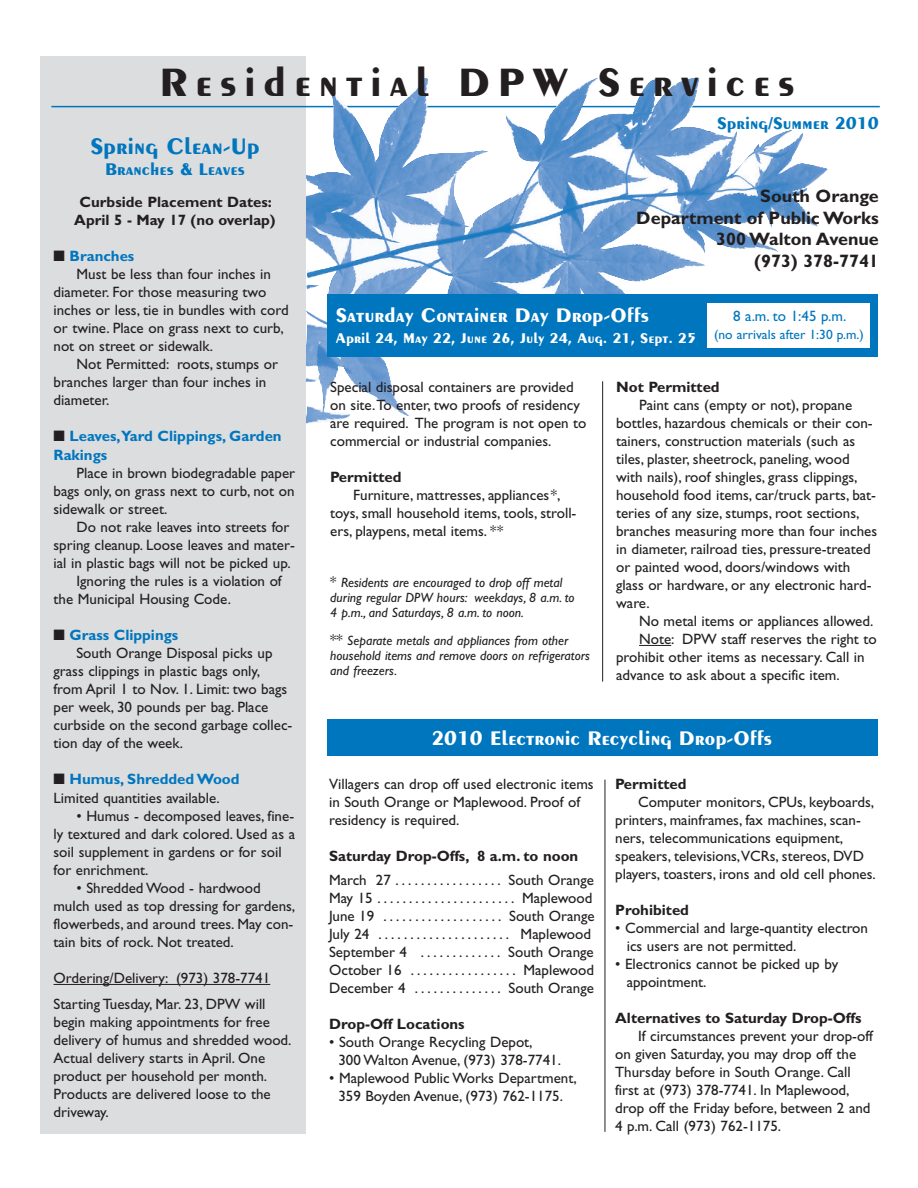
<style>
.page{position:relative;width:918px;height:1188px;background:#fff}
.page>*{position:absolute;margin:0;border:0;box-sizing:border-box;transform-origin:0 0}
.t1{font:700 42.15px "Peignot";letter-spacing:.185em;color:#231f20}
.t2{font:700 24px "Peignot";color:#0076be}
.t3{font:700 21px "Peignot";color:#fff}
.t4{font:700 18px/21.6px "Gill Sans";color:#231f20;text-align:right}
.t5{font:700 18px "Peignot";color:#0076be}
.t6{font:15px/18px "Gill Sans";color:#231f20}
.t7{font:700 15px/18px "Gill Sans";color:#231f20;text-align:center}
.t8{font:700 15px/18.6px "Gill Sans";color:#0076be}
.t9{font:700 15px "Peignot";color:#fff}
.t10{font:15px "Gill Sans";color:#0076be}
.t11{font:italic 13.5px/15px "Gill Sans";color:#231f20}
.t12{font:13.5px "Gill Sans";color:#0076be}
.s1{color:#231f20}
.s2{font-weight:700;color:#0076be}
.s3{font-style:normal;font-size:15px}
</style>
<div class="page">
<div style="left:40px;top:56px;width:266px;height:1078px;background:#dcdddf"></div>
<hr style="left:51px;top:106px;width:829px;height:1px;background:#0076be">
<img style="left:305px;top:78px;width:524px;height:346px">
<div style="left:327px;top:719px;width:550px;height:37px;background:#0076be"></div>
<div style="left:615px;top:380px;width:264px;height:318px;background:#fff"></div>
<hr style="left:639px;top:645px;width:32px;height:1px;background:#231f20">
<hr style="left:54px;top:984px;width:216px;height:1px;background:#231f20">
<div style="left:328px;top:294px;width:550px;height:63px;background:#0076be"></div>
<div style="left:708px;top:303px;width:162px;height:45px;background:#fff"></div>
<hr style="left:602px;top:381px;width:1px;height:301px;background:#231f20">
<hr style="left:605px;top:780px;width:1px;height:352px;background:#231f20">
<h1 class="t1" style="left:159px;top:67px;width:637px">Residential DPW Services</h1>
<h2 class="t2" style="left:90px;top:137px;width:171px">Spring Clean-Up</h2>
<p class="t5" style="left:105px;top:162px;width:141px">Branches &amp; Leaves</p>
<p class="t7" style="left:74px;top:194px;width:203px">Curbside Placement Dates:<br>April 5 - May 17 (no overlap)</p>
<p class="t8" style="left:54px;top:248px;width:82px"><span class="s1">■</span> Branches</p>
<p class="t6" style="left:76px;top:267px;width:196px">Must be less than four inches in</p>
<p class="t6" style="left:54px;top:285px;width:214px">diameter. For those measuring two</p>
<p class="t6" style="left:54px;top:303px;width:237px">inches or less, tie in bundles with cord</p>
<p class="t6" style="left:54px;top:321px;width:232px">or twine. Place on grass next to curb,</p>
<p class="t6" style="left:54px;top:339px;width:161px">not on street or sidewalk.</p>
<p class="t6" style="left:76px;top:357px;width:203px">Not Permitted: roots, stumps or</p>
<p class="t6" style="left:54px;top:375px;width:214px">branches larger than four inches in</p>
<p class="t6" style="left:54px;top:393px;width:57px">diameter.</p>
<p class="t8" style="left:54px;top:428px;width:230px"><span class="s1">■</span> Leaves,Yard Clippings, Garden<br>Rakings</p>
<p class="t6" style="left:54px;top:465px;width:243px;text-align:justify;text-indent:23px">Place in brown biodegradable paper bags only, on grass next to curb, not on sidewalk or street.</p>
<p class="t6" style="left:76px;top:519px;width:215px">Do not rake leaves into streets for</p>
<p class="t6" style="left:54px;top:537px;width:243px">spring cleanup. Loose leaves and mater-</p>
<p class="t6" style="left:54px;top:555px;width:239px">ial in plastic bags will not be picked up.</p>
<p class="t6" style="left:76px;top:573px;width:207px">Ignoring the rules is a violation of</p>
<p class="t6" style="left:54px;top:591px;width:179px">the Municipal Housing Code.</p>
<p class="t8" style="left:54px;top:627px;width:126px"><span class="s1">■</span> Grass Clippings</p>
<p class="t6" style="left:76px;top:646px;width:198px">South Orange Disposal picks up</p>
<p class="t6" style="left:54px;top:664px;width:208px">grass clippings in plastic bags only,</p>
<p class="t6" style="left:54px;top:682px;width:235px">from April 1 to Nov. 1. Limit: two bags</p>
<p class="t6" style="left:54px;top:700px;width:216px">per week, 30 pounds per bag. Place</p>
<p class="t6" style="left:54px;top:718px;width:240px">curbside on the second garbage collec-</p>
<p class="t6" style="left:54px;top:736px;width:131px">tion day of the week.</p>
<p class="t6" style="left:54px;top:771px;width:188px;line-height:18.6px">■ <span class="s2">Humus, Shredded Wood<br></span>Limited quantities available.</p>
<p class="t6" style="left:54px;top:808px;width:243px;text-indent:23px">• Humus - decomposed leaves, fine&shy;ly textured and dark colored. Used as a soil supplement in gardens or for soil for enrichment.</p>
<p class="t6" style="left:54px;top:880px;width:243px;text-indent:23px">• Shredded Wood - hardwood mulch used as top dressing for gardens, flowerbeds, and around trees. May con&shy;tain bits of rock. Not treated.</p>
<p class="t6" style="left:54px;top:966px;width:218px;line-height:25.7px">Ordering/Delivery: (973) 378-7741<br>Starting Tuesday, Mar. 23, DPW will</p>
<p class="t6" style="left:54px;top:1014px;width:240px">begin making appointments for free delivery of humus and shredded wood.<br>Actual delivery starts in April. One product per household per month.<br>Products are delivered loose to the driveway.</p>
<p class="t5" style="left:717px;top:116px;width:163px">Spring/Summer 2010</p>
<p class="t4" style="left:636px;top:187px;width:244px">South Orange<br>Department of Public Works<br>300 Walton Avenue<br>(973) 378-7741</p>
<h3 class="t3" style="left:336px;top:308px;width:315px">Saturday Container Day Drop-Offs</h3>
<p class="t9" style="left:336px;top:333px;width:362px">April 24, May 22, June 26, July 24, Aug. 21, Sept. 25</p>
<p class="t10" style="left:733px;top:310px;width:115px">8 a.m. to 1:45 p.m.</p>
<p class="t12" style="left:714px;top:330px;width:151px">(no arrivals after 1:30 p.m.)</p>
<p class="t6" style="left:330px;top:379px;width:258px">Special disposal containers are provided on site.To enter, two proofs of residency are required. The program is not open to commercial or industrial companies.</p>
<p class="t7" style="left:330px;top:469px;width:73px">Permitted</p>
<p class="t6" style="left:330px;top:487px;width:248px;text-indent:23px">Furniture, mattresses, appliances*, toys, small household items, tools, stroll&shy;ers, playpens, metal items. **</p>
<p class="t11" style="left:330px;top:576px;width:246px"><span class="s3">*</span> Residents are encouraged to drop off metal during regular DPW hours: weekdays, 8 a.m. to<br>4 p.m., and Saturdays, 8 a.m. to noon.</p>
<p class="t11" style="left:330px;top:634px;width:261px"><span class="s3">**</span> Separate metals and appliances from other household items and remove doors on refrigerators and freezers.</p>
<p class="t7" style="left:616px;top:379px;width:105px">Not Permitted</p>
<p class="t6" style="left:616px;top:397px;width:263px;text-indent:23px">Paint cans (empty or not), propane bottles, hazardous chemicals or their con&shy;tainers, construction materials (such as tiles, plaster, sheetrock, paneling, wood with nails), roof shingles, grass clippings, household food items, car/truck parts, bat&shy;teries of any size, stumps, root sections, branches measuring more than four inches in diameter, railroad ties, pressure-treated or painted wood, doors/windows with glass or hardware, or any electronic hard&shy;ware.</p>
<p class="t6" style="left:639px;top:613px;width:236px">No metal items or appliances allowed.</p>
<p class="t6" style="left:639px;top:631px;width:239px">Note: DPW staff reserves the right to</p>
<p class="t6" style="left:616px;top:649px;width:250px">prohibit other items as necessary. Call in</p>
<p class="t6" style="left:616px;top:667px;width:225px">advance to ask about a specific item.</p>
<h3 class="t3" style="left:431px;top:731px;width:342px">2010 Electronic Recycling Drop-Offs</h3>
<p class="t6" style="left:329px;top:777px;width:266px">Villagers can drop off used electronic items in South Orange or Maplewood. Proof of residency is required.</p>
<p class="t7" style="left:329px;top:849px;width:251px">Saturday Drop-Offs, 8 a.m. to noon</p>
<p class="t6" style="left:329px;top:873px;width:267px">March 27................. SouthOrange May15...................... Maplewood June19 ................... SouthOrange July24 ..................... Maplewood September 4 . . . . . . . . . . . . . South Orange October16 ................. Maplewood December4 .............. SouthOrange</p>
<p class="t7" style="left:329px;top:1017px;width:137px">Drop-Off Locations</p>
<p class="t6" style="left:338px;top:1035px;width:224px;text-indent:-9px">• South Orange Recycling Depot,<br>300 Walton Avenue, (973) 378-7741.</p>
<p class="t6" style="left:329px;top:1071px;width:249px;text-align:center">• Maplewood Public Works Department,<br>359 Boyden Avenue, (973) 762-1175.</p>
<p class="t7" style="left:615px;top:776px;width:73px">Permitted</p>
<p class="t6" style="left:615px;top:794px;width:262px;text-indent:23px">Computer monitors, CPUs, keyboards, printers, mainframes, fax machines, scan&shy;ners, telecommunications equipment, speakers, televisions,VCRs, stereos, DVD players, toasters, irons and old cell phones.</p>
<p class="t7" style="left:615px;top:902px;width:75px">Prohibited</p>
<p class="t6" style="left:627px;top:920px;width:243px;text-indent:-12px">• Commercial and large-quantity electron ics users are not permitted.</p>
<p class="t6" style="left:627px;top:956px;width:213px;text-indent:-12px">• Electronics cannot be picked up by appointment.</p>
<p class="t7" style="left:615px;top:1010px;width:248px">Alternatives to Saturday Drop-Offs</p>
<p class="t6" style="left:615px;top:1028px;width:259px;text-indent:23px">If circumstances prevent your drop-off on given Saturday, you may drop off the Thursday before in South Orange. Call first at (973) 378-7741. In Maplewood, drop off the Friday before, between 2 and 4 p.m. Call (973) 762-1175.</p>
</div>
